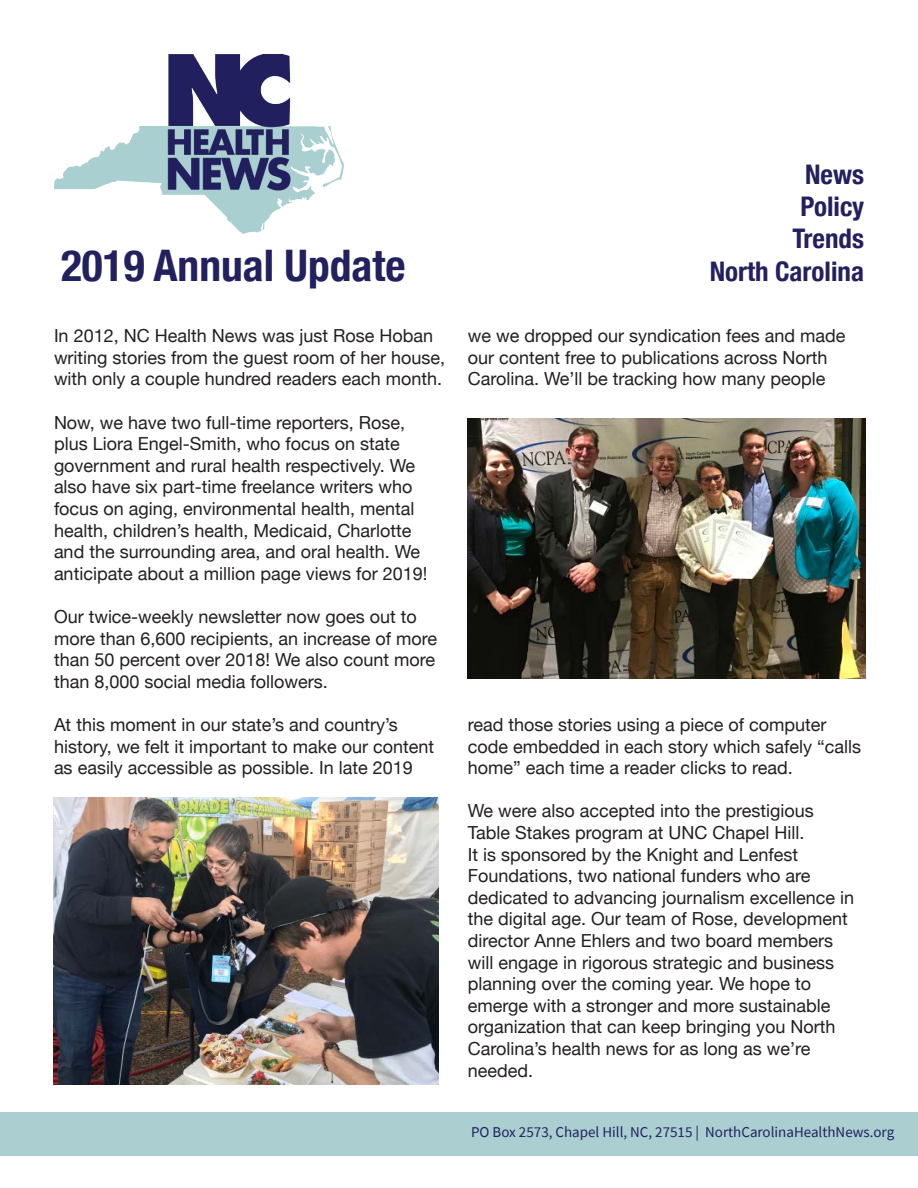
<style>
.page{position:relative;width:918px;height:1188px;background:#fff}
.page>*{position:absolute;margin:0;border:0;box-sizing:border-box;transform-origin:0 0}
.t1{font:700 condensed 43.5px "Helvetica Neue";color:#22205f}
.t2{font:700 condensed 27px "Helvetica Neue";color:#22205f}
.t3{font:18px/21.6px "Helvetica Neue";color:#231f20}
.t4{font:15px "Source Sans Pro";color:#22205f}
</style>
<div class="page">
<img style="left:54px;top:54px;width:289px;height:180px">
<div style="left:0;top:1112px;width:918px;height:44px;background:#abcfd1"></div>
<img style="left:467px;top:418px;width:399px;height:260px">
<img style="left:54px;top:798px;width:384px;height:286px">
<p class="t1" style="left:61px;top:229px;width:346px">2019 Annual Update</p>
<p class="t3" style="left:54px;top:326px;width:393px">In 2012, NC Health News was just Rose Hoban writing stories from the guest room of her house, with only a couple hundred readers each month.</p>
<p class="t3" style="left:54px;top:412px;width:375px">Now, we have two full-time reporters, Rose, plus Liora Engel-Smith, who focus on state government and rural health respectively. We also have six part-time freelance writers who focus on aging, environmental health, mental health, children’s health, Medicaid, Charlotte and the surrounding area, and oral health. We anticipate about a million page views for 2019!</p>
<p class="t3" style="left:54px;top:607px;width:385px">Our twice-weekly newsletter now goes out to more than 6,600 recipients, an increase of more than 50 percent over 2018! We also count more than 8,000 social media followers.</p>
<p class="t3" style="left:54px;top:715px;width:382px">At this moment in our state’s and country’s history, we felt it important to make our content as easily accessible as possible. In late 2019</p>
<p class="t2" style="left:805px;top:152px;width:60px">News</p>
<p class="t2" style="left:801px;top:184px;width:65px">Policy</p>
<p class="t2" style="left:793px;top:216px;width:73px">Trends</p>
<p class="t2" style="left:710px;top:249px;width:156px">North Carolina</p>
<p class="t3" style="left:468px;top:326px;width:379px">we we dropped our syndication fees and made our content free to publications across North<br>Carolina. We’ll be tracking how many people</p>
<p class="t3" style="left:468px;top:715px;width:395px">read those stories using a piece of computer code embedded in each story which safely “calls home” each time a reader clicks to read.</p>
<p class="t3" style="left:468px;top:801px;width:388px">We were also accepted into the prestigious Table Stakes program at UNC Chapel Hill.<br>It is sponsored by the Knight and Lenfest Foundations, two national funders who are dedicated to advancing journalism excellence in the digital age. Our team of Rose, development director Anne Ehlers and two board members will engage in rigorous strategic and business planning over the coming year. We hope to emerge with a stronger and more sustainable organization that can keep bringing you North Carolina’s health news for as long as we’re needed.</p>
<p class="t4" style="left:471px;top:1122px;width:425px">PO Box 2573, Chapel Hill, NC, 27515 | NorthCarolinaHealthNews.org</p>
</div>
